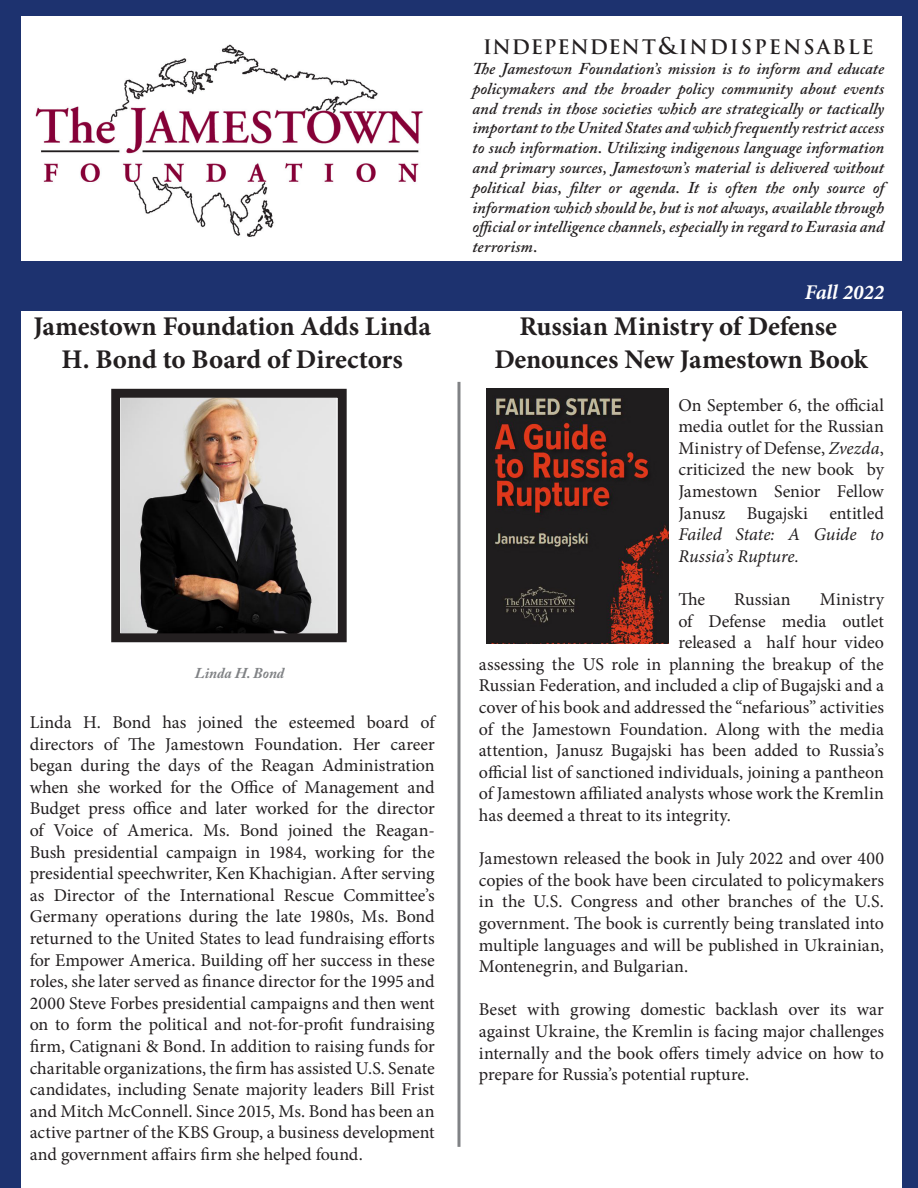
<style>
.page{position:relative;width:918px;height:1188px;background:#fff}
.page>*{position:absolute;margin:0;border:0;box-sizing:border-box;transform-origin:0 0}
.Body{font:700 27px/33px "Minion Pro";color:#231f20;text-align:center}
.Captions{font:italic 700 21px "Minion Pro";color:#fff}
.t1{font:700 19.5px "Trajan Pro";letter-spacing:.095em;color:#231f20}
.t2{font:18px/21.6px "Minion Pro";letter-spacing:-.005em;color:#231f20;text-align:justify}
.Body-2{font:italic 600 16.5px/19.8px "Adobe Caslon Pro";color:#231f20;text-align:justify}
.Captions-2{font:italic 700 15px "Adobe Caslon Pro";color:#808285}
.s1{font-size:22.5px}
.s2{font-style:italic}
</style>
<div class="page">
<img style="left:35px;top:44px;width:388px;height:193px">
<hr style="left:457px;top:382px;width:3px;height:765px;background:#808285">
<div style="left:902px;top:0;width:16px;height:1188px;background:#1d326f"></div>
<div style="left:0;top:261px;width:918px;height:50px;background:#1d326f"></div>
<div style="left:0;top:0;width:918px;height:16px;background:#1d326f"></div>
<div style="left:0;top:0;width:20px;height:1188px;background:#1d326f"></div>
<img style="left:121px;top:399px;width:216px;height:233px">
<div style="left:111px;top:389px;width:236px;height:253px;border:9px solid #231f20"></div>
<img style="left:486px;top:389px;width:183px;height:255px">
<p class="Body" style="left:33px;top:310px;width:399px">Jamestown Foundation Adds Linda<br>H. Bond to Board of Directors</p>
<p class="Captions-2" style="left:195px;top:664px;width:91px">Linda H. Bond</p>
<p class="t2" style="left:30px;top:712px;width:407px">Linda H. Bond has joined the esteemed board of directors of The Jamestown Foundation. Her career began during the days of the Reagan Administration when she worked for the Office of Management and Budget press office and later worked for the director of Voice of America. Ms. Bond joined the Reagan-Bush presidential campaign in 1984, working for the presidential speechwriter, Ken Khachigian. After serving as Director of the International Rescue Committee’s Germany operations during the late 1980s, Ms. Bond returned to the United States to lead fundraising efforts for Empower America. Building off her success in these roles, she later served as finance director for the 1995 and 2000 Steve Forbes presidential campaigns and then went on to form the political and not-for-profit fundraising firm, Catignani &amp; Bond. In addition to raising funds for charitable organizations, the firm has assisted U.S. Senate candidates, including Senate majority leaders Bill Frist and Mitch McConnell. Since 2015, Ms. Bond has been an active partner of the KBS Group, a business development and government affairs firm she helped found.</p>
<p class="t1" style="left:483px;top:35px;width:392px">INDEPENDENT<span class="s1">&amp;</span>INDISPENSABLE</p>
<p class="Body-2" style="left:472px;top:58px;width:413px">The Jamestown Foundation’s mission is to inform and educate policymakers and the broader policy community about events and trends in those societies which are strategically or tactically important to the United States and which frequently restrict access to such information. Utilizing indigenous language information and primary sources, Jamestown’s material is delivered without political bias, filter or agenda. It is often the only source of information which should be, but is not always, available through official or intelligence channels, especially in regard to Eurasia and terrorism.</p>
<p class="Captions" style="left:805px;top:277px;width:81px">Fall 2022</p>
<p class="Body" style="left:519px;top:310px;width:319px">Russian Ministry of Defense</p>
<p class="Body" style="left:494px;top:343px;width:375px">Denounces New Jamestown Book</p>
<p class="t2" style="left:678px;top:394px;width:207px">On September 6, the official media outlet for the Russian Ministry of Defense, <span class="s2">Zvezda</span>, criticized the new book by Jamestown Senior Fellow Janusz Bugajski entitled <span class="s2">Failed State: A Guide to Russia’s Rupture.</span></p>
<p class="t2" style="left:678px;top:589px;width:28px">The</p>
<p class="t2" style="left:734px;top:589px;width:58px">Russian</p>
<p class="t2" style="left:820px;top:589px;width:66px">Ministry</p>
<p class="t2" style="left:678px;top:610px;width:207px">of Defense media outlet</p>
<p class="t2" style="left:678px;top:632px;width:207px">released a half hour video</p>
<p class="t2" style="left:479px;top:653px;width:406px">assessing the US role in planning the breakup of the</p>
<p class="t2" style="left:479px;top:675px;width:406px">Russian Federation, and included a clip of Bugajski and a</p>
<p class="t2" style="left:479px;top:697px;width:407px">cover of his book and addressed the “nefarious” activities</p>
<p class="t2" style="left:479px;top:718px;width:406px">of the Jamestown Foundation. Along with the media</p>
<p class="t2" style="left:479px;top:740px;width:407px">attention, Janusz Bugajski has been added to Russia’s</p>
<p class="t2" style="left:479px;top:761px;width:406px">official list of sanctioned individuals, joining a pantheon</p>
<p class="t2" style="left:479px;top:783px;width:407px">of Jamestown affiliated analysts whose work the Kremlin</p>
<p class="t2" style="left:479px;top:805px;width:253px">has deemed a threat to its integrity.</p>
<p class="t2" style="left:479px;top:848px;width:407px">Jamestown released the book in July 2022 and over 400 copies of the book have been circulated to policymakers in the U.S. Congress and other branches of the U.S. government. The book is currently being translated into multiple languages and will be published in Ukrainian, Montenegrin, and Bulgarian.</p>
<p class="t2" style="left:479px;top:999px;width:407px">Beset with growing domestic backlash over its war against Ukraine, the Kremlin is facing major challenges internally and the book offers timely advice on how to prepare for Russia’s potential rupture.</p>
</div>
